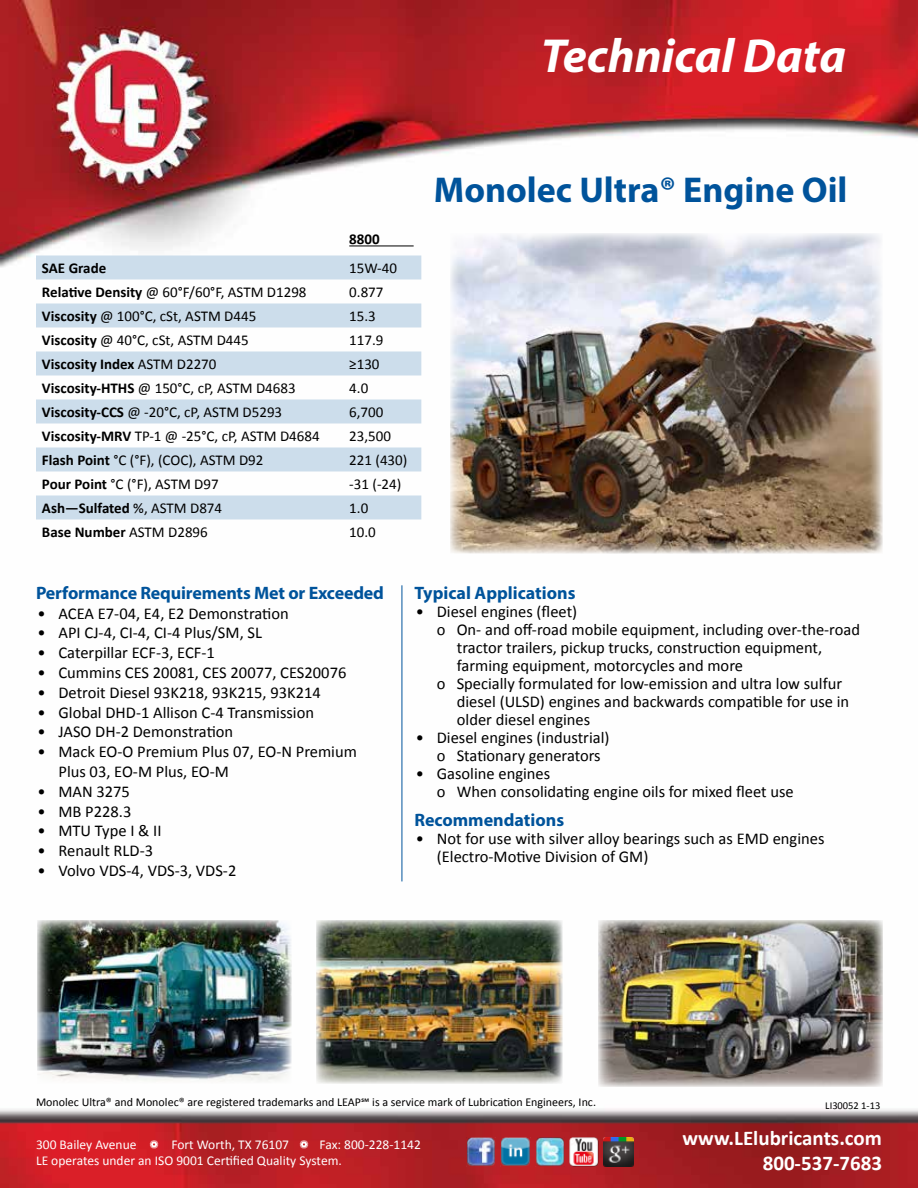
<style>
.page{position:relative;width:918px;height:1188px;background:#fff}
.page>*{position:absolute;margin:0;border:0;box-sizing:border-box;transform-origin:0 0}
.t1{font:italic 700 48px "Myriad Pro";color:#fff}
.t2{font:700 36px "Myriad Pro";color:#00539b}
.t3{font:700 21px/25.2px "Calibri";color:#fff;text-align:right}
.t4{font:700 18px "Myriad Pro";letter-spacing:-.01em;color:#00539b}
.t5{font:16.5px/18px "Calibri";color:#000}
.t6{font:15px "Calibri";color:#000}
.t7{font:700 15px "Calibri";color:#000}
.t8{font:13.5px/16.2px "Calibri";color:#fff}
.t9{font:12px "Calibri";color:#000}
.t10{font:10.5px "Calibri";color:#000}
.s1{font-weight:700}
.s2{font-weight:400}
</style>
<div class="page">
<img style="left:0;top:0;width:918px;height:1188px">
<svg style="left:36px;top:255px;width:385px;height:264px;fill:#ccddeb"></svg>
<hr style="left:349px;top:245px;width:65px;height:1px;background:#000">
<svg style="left:150px;top:1140px;width:8px;height:9px"></svg>
<svg style="left:300px;top:1140px;width:8px;height:9px"></svg>
<img style="left:467px;top:1138px;width:29px;height:29px">
<img style="left:501px;top:1138px;width:29px;height:29px">
<img style="left:570px;top:1138px;width:29px;height:29px">
<img style="left:535px;top:1138px;width:30px;height:29px">
<img style="left:604px;top:1138px;width:29px;height:29px">
<img style="left:316px;top:920px;width:246px;height:164px">
<img style="left:450px;top:233px;width:432px;height:321px">
<img style="left:37px;top:920px;width:254px;height:164px">
<hr style="left:402px;top:585px;width:1px;height:296px;background:#00539b">
<img style="left:598px;top:920px;width:285px;height:167px">
<h1 class="t1" style="left:541px;top:25px;width:307px">Technical Data</h1>
<p class="t7" style="left:349px;top:230px;width:32px">8800</p>
<p class="t7" style="left:42px;top:258px;width:66px">SAE Grade</p>
<p class="t6" style="left:349px;top:258px;width:49px">15W-40</p>
<p class="t6" style="left:42px;top:282px;width:266px"><span class="s1">Relative Density</span> @ 60°F/60°F, ASTM D1298</p>
<p class="t6" style="left:349px;top:282px;width:36px">0.877</p>
<p class="t6" style="left:42px;top:306px;width:216px"><span class="s1">Viscosity</span> @ 100°C, cSt, ASTM D445</p>
<p class="t6" style="left:349px;top:306px;width:28px">15.3</p>
<p class="t6" style="left:42px;top:330px;width:208px"><span class="s1">Viscosity</span> @ 40°C, cSt, ASTM D445</p>
<p class="t6" style="left:349px;top:330px;width:36px">117.9</p>
<p class="t7" style="left:42px;top:354px;width:176px">Viscosity Index <span class="s2">ASTM D2270</span></p>
<p class="t6" style="left:349px;top:354px;width:32px">≥130</p>
<p class="t6" style="left:42px;top:378px;width:255px"><span class="s1">Viscosity-HTHS</span> @ 150°C, cP, ASTM D4683</p>
<p class="t6" style="left:349px;top:378px;width:20px">4.0</p>
<p class="t6" style="left:42px;top:402px;width:242px"><span class="s1">Viscosity-CCS</span> @ -20°C, cP, ASTM D5293</p>
<p class="t6" style="left:349px;top:402px;width:36px">6,700</p>
<p class="t6" style="left:42px;top:426px;width:279px"><span class="s1">Viscosity-MRV</span> TP-1 @ -25°C, cP, ASTM D4684</p>
<p class="t6" style="left:349px;top:426px;width:43px">23,500</p>
<p class="t6" style="left:42px;top:450px;width:223px"><span class="s1">Flash Point</span> °C (°F), (COC), ASTM D92</p>
<p class="t6" style="left:349px;top:450px;width:60px">221 (430)</p>
<p class="t6" style="left:42px;top:474px;width:178px"><span class="s1">Pour Point</span> °C (°F), ASTM D97</p>
<p class="t6" style="left:349px;top:474px;width:54px">-31 (-24)</p>
<p class="t7" style="left:42px;top:498px;width:182px">Ash—Sulfated <span class="s2">%, ASTM D874</span></p>
<p class="t6" style="left:349px;top:498px;width:20px">1.0</p>
<p class="t7" style="left:42px;top:522px;width:167px">Base Number <span class="s2">ASTM D2896</span></p>
<p class="t6" style="left:349px;top:522px;width:28px">10.0</p>
<h2 class="t2" style="left:434px;top:166px;width:415px">Monolec Ultra® Engine Oil</h2>
<p class="t4" style="left:36px;top:581px;width:349px">Performance Requirements Met or Exceeded</p>
<p class="t5" style="left:38px;top:604px;width:253px">• ACEA E7-04, E4, E2 Demonstration</p>
<p class="t5" style="left:38px;top:624px;width:226px">• API CJ-4, CI-4, CI-4 Plus/SM, SL</p>
<p class="t5" style="left:38px;top:644px;width:179px">• Caterpillar ECF-3, ECF-1</p>
<p class="t5" style="left:38px;top:664px;width:310px">• Cummins CES 20081, CES 20077, CES20076</p>
<p class="t5" style="left:38px;top:683px;width:285px">• Detroit Diesel 93K218, 93K215, 93K214</p>
<p class="t5" style="left:38px;top:703px;width:278px">• Global DHD-1 Allison C-4 Transmission</p>
<p class="t5" style="left:38px;top:723px;width:197px">• JASO DH-2 Demonstration</p>
<p class="t5" style="left:59px;top:742px;width:300px;line-height:19.8px;text-indent:-21px">• Mack EO-O Premium Plus 07, EO-N Premium<br>Plus 03, EO-M Plus, EO-M</p>
<p class="t5" style="left:38px;top:782px;width:94px">• MAN 3275</p>
<p class="t5" style="left:38px;top:802px;width:95px">• MB P228.3</p>
<p class="t5" style="left:38px;top:822px;width:126px">• MTU Type I &amp; II</p>
<p class="t5" style="left:38px;top:842px;width:117px">• Renault RLD-3</p>
<p class="t5" style="left:38px;top:862px;width:200px">• Volvo VDS-4, VDS-3, VDS-2</p>
<p class="t4" style="left:414px;top:581px;width:163px">Typical Applications</p>
<p class="t5" style="left:416px;top:602px;width:163px">• Diesel engines (fleet)</p>
<p class="t5" style="left:437px;top:620px;width:425px">o On- and off-road mobile equipment, including over-the-road</p>
<p class="t5" style="left:457px;top:638px;width:367px">tractor trailers, pickup trucks, construction equipment,</p>
<p class="t5" style="left:457px;top:656px;width:288px">farming equipment, motorcycles and more</p>
<p class="t5" style="left:437px;top:674px;width:407px">o Specially formulated for low-emission and ultra low sulfur</p>
<p class="t5" style="left:457px;top:692px;width:394px">diesel (ULSD) engines and backwards compatible for use in</p>
<p class="t5" style="left:457px;top:710px;width:135px">older diesel engines</p>
<p class="t5" style="left:437px;top:728px;width:174px;text-indent:-21px">• Diesel engines (industrial) o Stationary generators</p>
<p class="t5" style="left:437px;top:764px;width:358px;text-indent:-21px">• Gasoline engines<br>o When consolidating engine oils for mixed fleet use</p>
<p class="t4" style="left:414px;top:808px;width:151px">Recommendations</p>
<p class="t5" style="left:437px;top:830px;width:389px;text-indent:-21px">• Not for use with silver alloy bearings such as EMD engines (Electro-Motive Division of GM)</p>
<p class="t9" style="left:36px;top:1094px;width:562px">Monolec Ultra® and Monolec® are registered trademarks and LEAP℠ is a service mark of Lubrication Engineers, Inc.</p>
<p class="t10" style="left:825px;top:1099px;width:57px">LI30052 1-13</p>
<p class="t8" style="left:36px;top:1136px;width:102px">300 Bailey Avenue</p>
<p class="t8" style="left:171px;top:1136px;width:119px">Fort Worth, TX 76107</p>
<p class="t8" style="left:36px;top:1136px;width:386px;text-indent:284px">Fax: 800-228-1142<br>LE operates under an ISO 9001 Certified Quality System.</p>
<p class="t3" style="left:683px;top:1125px;width:201px">www.LElubricants.com<br>800-537-7683</p>
</div>
